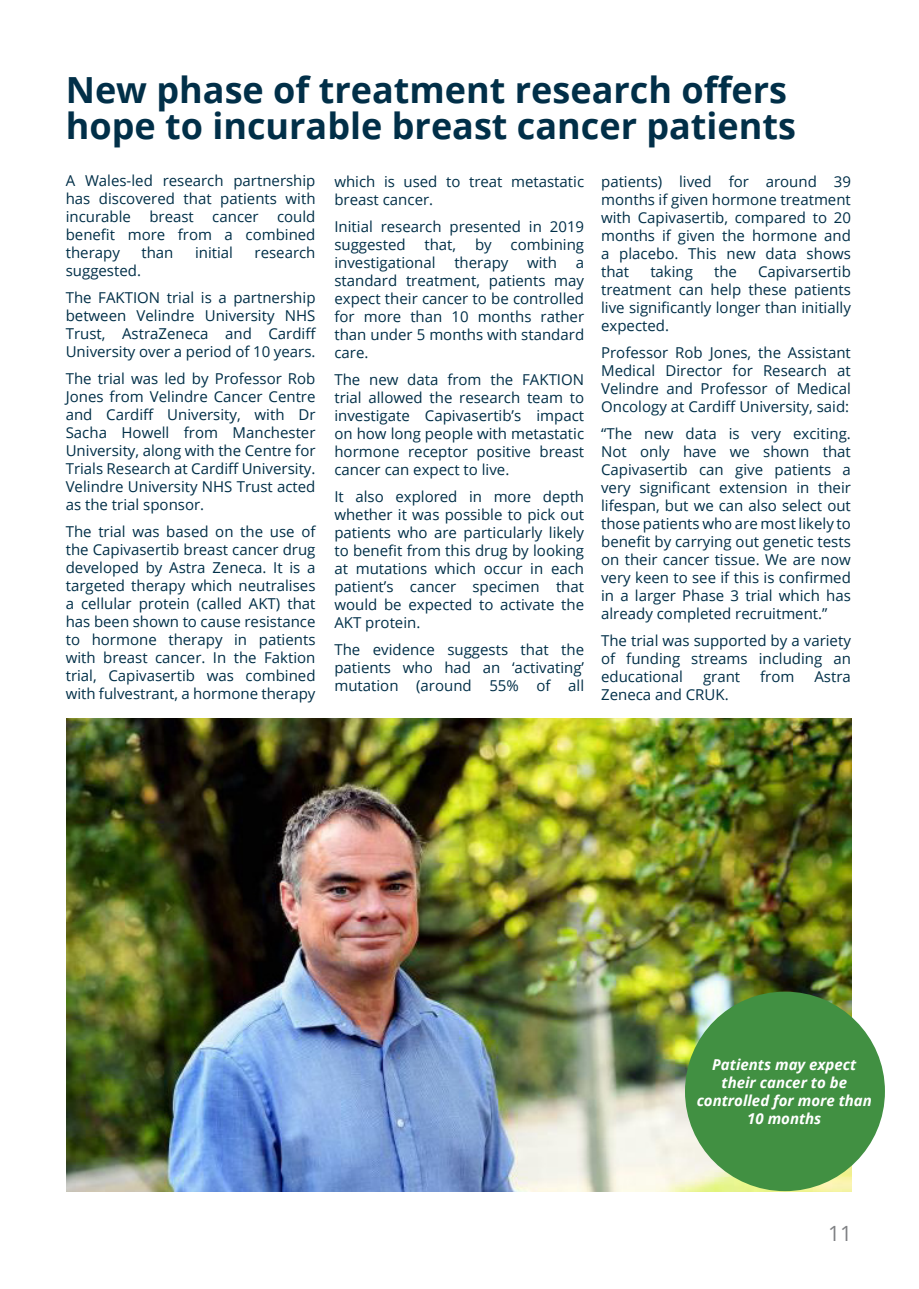
<style>
.page{position:relative;width:919px;height:1289px;background:#fff}
.page>*{position:absolute;margin:0;border:0;box-sizing:border-box;transform-origin:0 0}
.t1{font:700 36px/36px "Open Sans";color:#012f48}
.t2{font:21px "Open Sans";color:#808285}
.Booklet_grey_text{font:15px/18px "Open Sans";color:#012f48;text-align:justify}
.Booklet_grey_text-2{font:italic 700 15px/18px "Open Sans";color:#fff;text-align:center}
</style>
<div class="page">
<img style="left:67px;top:719px;width:784px;height:472px">
<div style="left:685px;top:991px;width:199px;height:200px;background:#419042;border-radius:50%"></div>
<p class="t1" style="left:66px;top:71px;width:731px">New phase of treatment research offers hope to incurable breast cancer patients</p>
<p class="Booklet_grey_text" style="left:66px;top:171px;width:251px">A Wales-led research partnership has discovered that patients with incurable breast cancer could benefit more from a combined therapy</p>
<p class="Booklet_grey_text" style="left:601px;top:172px;width:251px">patients) lived for around 39 months if given hormone treatment with Capivasertib, compared to 20 months if given the hormone and a placebo. This new data shows that</p>
<p class="Booklet_grey_text" style="left:334px;top:172px;width:251px">which is used to treat metastatic breast cancer.</p>
<p class="Booklet_grey_text" style="left:334px;top:217px;width:251px">Initial research presented in 2019 suggested that,</p>
<p class="Booklet_grey_text" style="left:334px;top:235px;width:251px;text-indent:141px">by combining investigational therapy with a standard treatment, patients may expect their cancer to be controlled for more than 10 months rather than under 5 months with standard care.</p>
<p class="Booklet_grey_text" style="left:334px;top:370px;width:251px">The new data from the FAKTION trial allowed the research team to investigate Capivasertib’s impact on how long people with metastatic hormone receptor positive breast cancer can expect to live.</p>
<p class="Booklet_grey_text" style="left:334px;top:487px;width:251px">It also explored in more depth whether it was possible to pick out patients who are particularly likely to benefit from this drug by looking at mutations which occur in each patient’s cancer specimen that would be expected to activate the AKT protein.</p>
<p class="Booklet_grey_text" style="left:334px;top:640px;width:251px">The evidence suggests that the patients who had an ‘activating’ mutation (around 55% of all</p>
<p class="Booklet_grey_text" style="left:141px;top:243px;width:34px">than</p>
<p class="Booklet_grey_text" style="left:195px;top:243px;width:40px">initial</p>
<p class="Booklet_grey_text" style="left:254px;top:243px;width:62px">research</p>
<p class="Booklet_grey_text" style="left:66px;top:261px;width:77px">suggested.</p>
<p class="Booklet_grey_text" style="left:66px;top:288px;width:252px">The FAKTION trial is a partnership between Velindre University NHS Trust, AstraZeneca and Cardiff University over a period of 10 years.</p>
<p class="Booklet_grey_text" style="left:66px;top:369px;width:251px">The trial was led by Professor Rob Jones from Velindre Cancer Centre and Cardiff University, with Dr Sacha Howell from Manchester University, along with the Centre for Trials Research at Cardiff University.<br>Velindre University NHS Trust acted as the trial sponsor.</p>
<p class="Booklet_grey_text" style="left:66px;top:522px;width:251px">The trial was based on the use of the Capivasertib breast cancer drug developed by Astra Zeneca. It is a targeted therapy which neutralises a cellular protein (called AKT) that has been shown to cause resistance to hormone therapy in patients with breast cancer. In the Faktion trial, Capivasertib was combined with fulvestrant, a hormone therapy</p>
<p class="Booklet_grey_text" style="left:601px;top:262px;width:251px;text-indent:157px">Capivarsertib treatment can help these patients live significantly longer than initially expected.</p>
<p class="Booklet_grey_text" style="left:601px;top:343px;width:251px">Professor Rob Jones, the Assistant Medical Director for Research at Velindre and Professor of Medical Oncology at Cardiff University, said:</p>
<p class="Booklet_grey_text" style="left:601px;top:424px;width:251px">“The new data is very exciting.<br>Not only have we shown that Capivasertib can give patients a very significant extension in their lifespan, but we can also select out those patients who are most likely to benefit by carrying out genetic tests on their cancer tissue. We are now very keen to see if this is confirmed in a larger Phase 3 trial which has already completed recruitment.”</p>
<p class="Booklet_grey_text" style="left:601px;top:631px;width:251px">The trial was supported by a variety of funding streams including an educational</p>
<p class="Booklet_grey_text" style="left:650px;top:262px;width:44px">taking</p>
<p class="Booklet_grey_text" style="left:714px;top:262px;width:24px">the</p>
<p class="Booklet_grey_text" style="left:703px;top:667px;width:39px">grant</p>
<p class="Booklet_grey_text" style="left:760px;top:667px;width:36px">from</p>
<p class="Booklet_grey_text" style="left:814px;top:667px;width:38px">Astra</p>
<p class="Booklet_grey_text" style="left:601px;top:685px;width:129px">Zeneca and CRUK.</p>
<p class="Booklet_grey_text-2" style="left:696px;top:1055px;width:177px">Patients may expect their cancer to be controlled for more than<br>10 months</p>
<h2 class="t2" style="left:828px;top:1219px;width:26px">11</h2>
</div>
